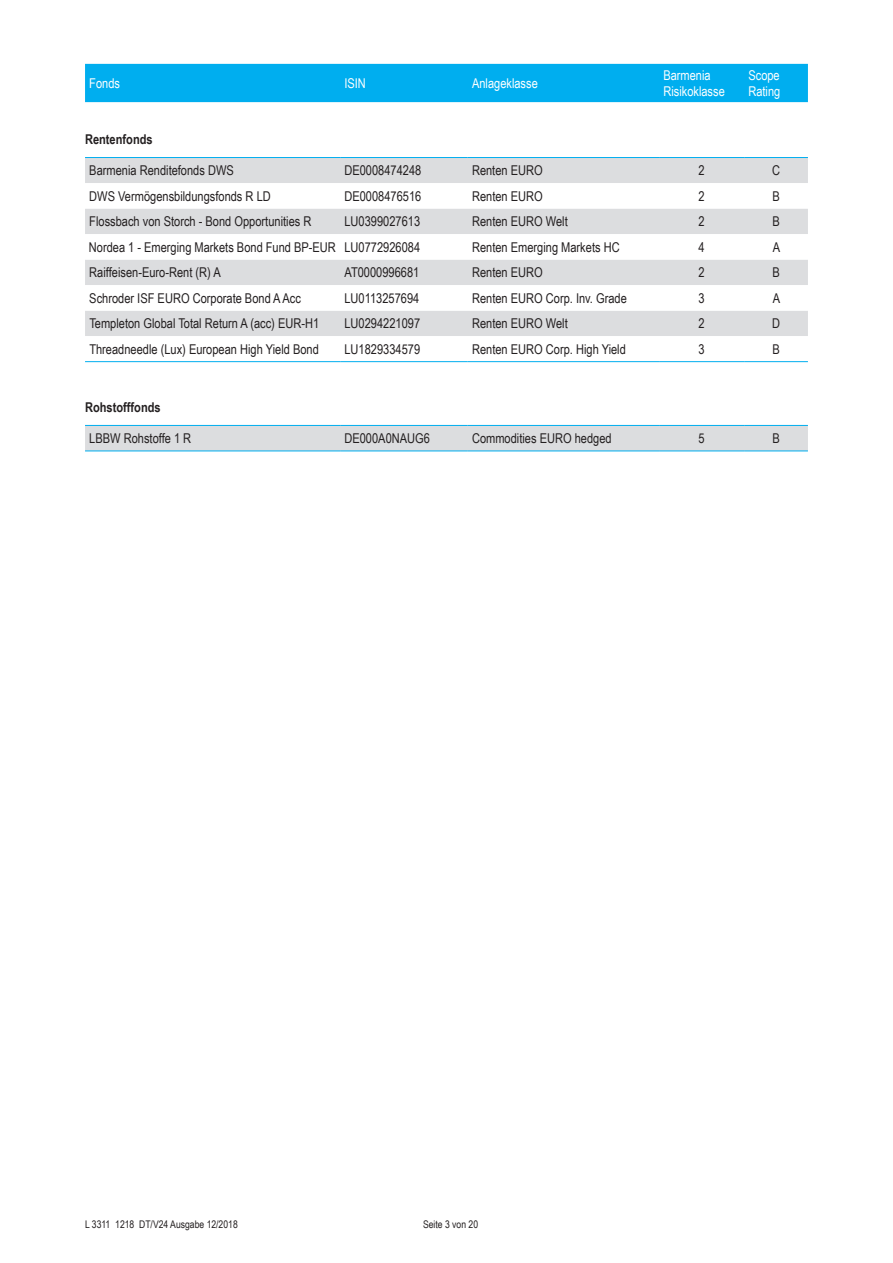
<style>
.page{position:relative;width:893px;height:1263px;background:#fff}
.page>*{position:absolute;margin:0;border:0;box-sizing:border-box;transform-origin:0 0}
.t1{font:13.5px "Arial Narrow";color:#231f20}
.t2{font:13.5px/16.5px "Arial Narrow";color:#fff}
.t3{font:700 13.5px "Arial Narrow";color:#231f20}
.t4{font:10.5px "Arial Narrow";color:#231f20}
</style>
<div class="page">
<div style="left:85px;top:64px;width:723px;height:38px;background:#00aeef"></div>
<div style="left:85px;top:158px;width:723px;height:25px;background:#dcdddf"></div>
<svg style="left:85px;top:209px;width:723px;height:127px;fill:#dcdddf"></svg>
<hr style="left:85px;top:157px;width:255px;height:1px;background:#00aeef">
<hr style="left:340px;top:157px;width:128px;height:1px;background:#00aeef">
<hr style="left:468px;top:157px;width:191px;height:1px;background:#00aeef">
<hr style="left:659px;top:157px;width:85px;height:1px;background:#00aeef">
<hr style="left:744px;top:157px;width:64px;height:1px;background:#00aeef">
<hr style="left:85px;top:361px;width:255px;height:1px;background:#00aeef">
<hr style="left:340px;top:361px;width:128px;height:1px;background:#00aeef">
<hr style="left:468px;top:361px;width:191px;height:1px;background:#00aeef">
<hr style="left:659px;top:361px;width:85px;height:1px;background:#00aeef">
<hr style="left:744px;top:361px;width:64px;height:1px;background:#00aeef">
<div style="left:85px;top:426px;width:723px;height:25px;background:#dcdddf"></div>
<hr style="left:85px;top:425px;width:255px;height:1px;background:#00aeef">
<hr style="left:340px;top:425px;width:128px;height:1px;background:#00aeef">
<hr style="left:468px;top:425px;width:191px;height:1px;background:#00aeef">
<hr style="left:659px;top:425px;width:85px;height:1px;background:#00aeef">
<hr style="left:744px;top:425px;width:64px;height:1px;background:#00aeef">
<hr style="left:85px;top:451px;width:255px;height:1px;background:#00aeef">
<hr style="left:340px;top:451px;width:128px;height:1px;background:#00aeef">
<hr style="left:468px;top:451px;width:191px;height:1px;background:#00aeef">
<hr style="left:659px;top:451px;width:85px;height:1px;background:#00aeef">
<hr style="left:744px;top:451px;width:64px;height:1px;background:#00aeef">
<p class="t2" style="left:89px;top:74px;width:32px">Fonds</p>
<p class="t2" style="left:344px;top:74px;width:23px">ISIN</p>
<p class="t2" style="left:472px;top:74px;width:67px">Anlageklasse</p>
<p class="t2" style="left:663px;top:66px;width:63px">Barmenia<br>Risikoklasse</p>
<p class="t2" style="left:748px;top:66px;width:33px">Scope<br>Rating</p>
<p class="t3" style="left:85px;top:129px;width:69px">Rentenfonds</p>
<p class="t1" style="left:89px;top:161px;width:146px">Barmenia Renditefonds DWS</p>
<p class="t1" style="left:344px;top:161px;width:78px">DE0008474248</p>
<p class="t1" style="left:472px;top:161px;width:72px">Renten EURO</p>
<p class="t1" style="left:699px;top:161px;width:8px">2</p>
<p class="t1" style="left:772px;top:161px;width:9px">C</p>
<p class="t1" style="left:89px;top:186px;width:183px">DWS Vermögensbildungsfonds R LD</p>
<p class="t1" style="left:344px;top:186px;width:78px">DE0008476516</p>
<p class="t1" style="left:472px;top:186px;width:72px">Renten EURO</p>
<p class="t1" style="left:699px;top:186px;width:8px">2</p>
<p class="t1" style="left:772px;top:186px;width:9px">B</p>
<p class="t1" style="left:89px;top:212px;width:224px">Flossbach von Storch - Bond Opportunities R</p>
<p class="t1" style="left:344px;top:212px;width:77px">LU0399027613</p>
<p class="t1" style="left:472px;top:212px;width:97px">Renten EURO Welt</p>
<p class="t1" style="left:699px;top:212px;width:8px">2</p>
<p class="t1" style="left:772px;top:212px;width:9px">B</p>
<p class="t1" style="left:89px;top:237px;width:333px">Nordea 1 - Emerging Markets Bond Fund BP-EUR LU0772926084</p>
<p class="t1" style="left:472px;top:237px;width:149px">Renten Emerging Markets HC</p>
<p class="t1" style="left:699px;top:237px;width:8px">4</p>
<p class="t1" style="left:773px;top:237px;width:9px">A</p>
<p class="t1" style="left:89px;top:263px;width:133px">Raiffeisen-Euro-Rent (R) A</p>
<p class="t1" style="left:344px;top:263px;width:76px">AT0000996681</p>
<p class="t1" style="left:472px;top:263px;width:72px">Renten EURO</p>
<p class="t1" style="left:699px;top:263px;width:8px">2</p>
<p class="t1" style="left:772px;top:263px;width:9px">B</p>
<p class="t1" style="left:89px;top:288px;width:213px">Schroder ISF EURO Corporate Bond A Acc</p>
<p class="t1" style="left:344px;top:288px;width:76px">LU0113257694</p>
<p class="t1" style="left:472px;top:288px;width:156px">Renten EURO Corp. Inv. Grade</p>
<p class="t1" style="left:699px;top:288px;width:8px">3</p>
<p class="t1" style="left:773px;top:288px;width:9px">A</p>
<p class="t1" style="left:89px;top:314px;width:231px">Templeton Global Total Return A (acc) EUR-H1</p>
<p class="t1" style="left:344px;top:314px;width:77px">LU0294221097</p>
<p class="t1" style="left:472px;top:314px;width:97px">Renten EURO Welt</p>
<p class="t1" style="left:699px;top:314px;width:8px">2</p>
<p class="t1" style="left:772px;top:314px;width:9px">D</p>
<p class="t1" style="left:89px;top:339px;width:231px">Threadneedle (Lux) European High Yield Bond</p>
<p class="t1" style="left:344px;top:339px;width:77px">LU1829334579</p>
<p class="t1" style="left:472px;top:339px;width:155px">Renten EURO Corp. High Yield</p>
<p class="t1" style="left:699px;top:339px;width:8px">3</p>
<p class="t1" style="left:772px;top:339px;width:9px">B</p>
<p class="t3" style="left:85px;top:397px;width:77px">Rohstofffonds</p>
<p class="t1" style="left:89px;top:428px;width:103px">LBBW Rohstoffe 1 R</p>
<p class="t1" style="left:344px;top:428px;width:87px">DE000A0NAUG6</p>
<p class="t1" style="left:472px;top:428px;width:141px">Commodities EURO hedged</p>
<p class="t1" style="left:699px;top:428px;width:8px">5</p>
<p class="t1" style="left:772px;top:428px;width:9px">B</p>
<p class="t4" style="left:85px;top:1217px;width:154px">L 3311 1218 DT/V24 Ausgabe 12/2018</p>
<p class="t4" style="left:423px;top:1217px;width:57px">Seite 3 von 20</p>
</div>
